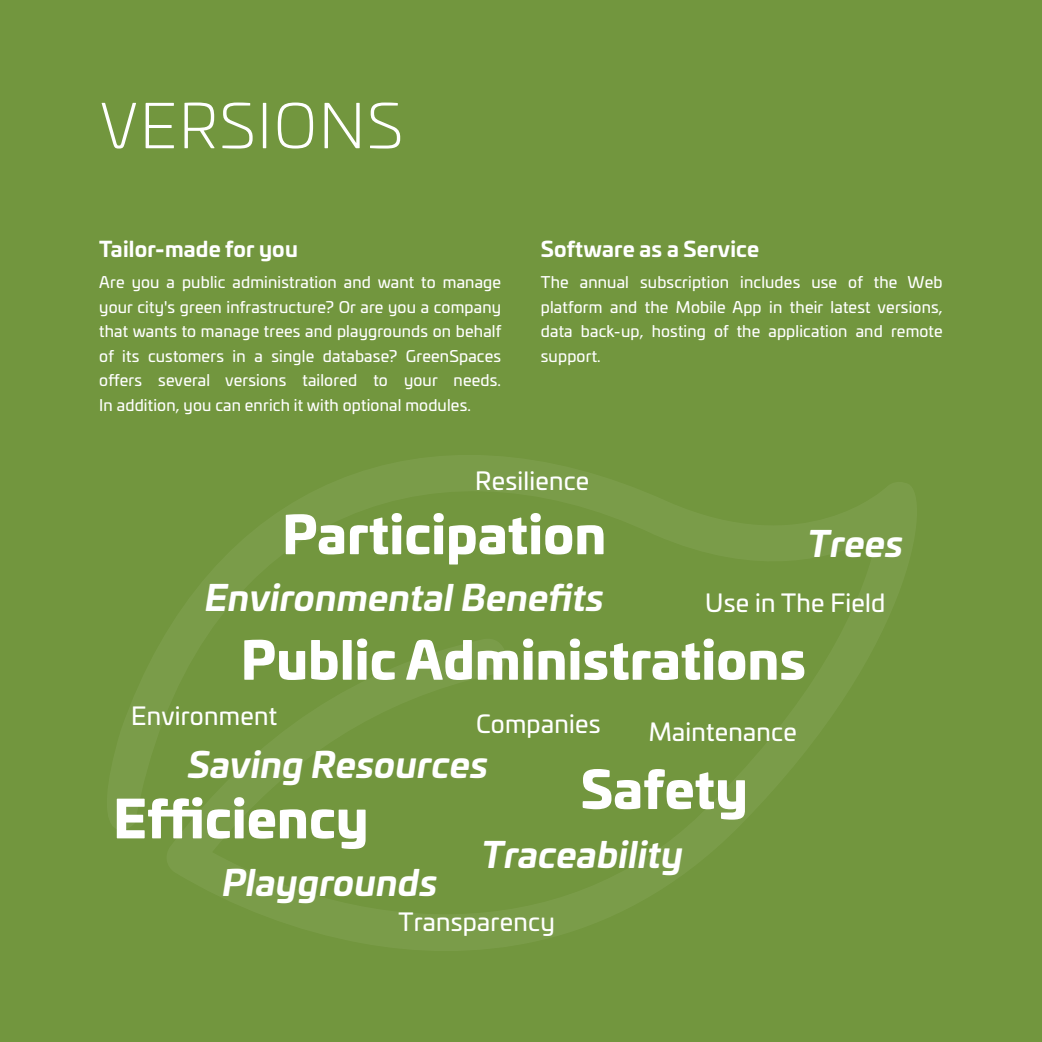
<style>
.page{position:relative;width:1042px;height:1042px;background:#72963e}
.page>*{position:absolute;margin:0;border:0;box-sizing:border-box;transform-origin:0 0}
.t1{font:300 61.25px "Univia Pro";letter-spacing:.03em;color:#fff}
.t2{font:900 50.75px "Univia Pro";letter-spacing:.01em;color:#fff}
.t3{font:italic 700 35px "Univia Pro";letter-spacing:.01em;color:#fff}
.t4{font:24.5px "Univia Pro";letter-spacing:.01em;color:#fff}
.t5{font:700 21px "Univia Pro";letter-spacing:.01em;color:#fff}
.t6{font:15.75px/24.5px "Univia Pro";letter-spacing:.01em;color:#fff;text-align:justify}
</style>
<div class="page">
<svg style="left:107px;top:455px;width:810px;height:496px"></svg>
<h1 class="t1" style="left:100px;top:99px;width:305px">VERSIONS</h1>
<h3 class="t5" style="left:99px;top:240px;width:200px">Tailor-made for you</h3>
<p class="t6" style="left:99px;top:271px;width:404px">Are you a public administration and want to manage your city's green infrastructure? Or are you a company that wants to manage trees and playgrounds on behalf of its customers in a single database? GreenSpaces offers several versions tailored to your needs.<br>In addition, you can enrich it with optional modules.</p>
<h3 class="t5" style="left:541px;top:240px;width:220px">Software as a Service</h3>
<p class="t6" style="left:541px;top:271px;width:403px">The annual subscription includes use of the Web platform and the Mobile App in their latest versions, data back-up, hosting of the application and remote support.</p>
<h3 class="t4" style="left:475px;top:470px;width:115px">Resilience</h3>
<h2 class="t2" style="left:282px;top:513px;width:325px">Participation</h2>
<h3 class="t3" style="left:205px;top:582px;width:400px">Environmental Benefits</h3>
<h3 class="t3" style="left:808px;top:529px;width:97px">Trees</h3>
<h3 class="t4" style="left:705px;top:592px;width:182px">Use in The Field</h3>
<h2 class="t2" style="left:241px;top:639px;width:566px">Public Administrations</h2>
<h3 class="t4" style="left:131px;top:705px;width:147px">Environment</h3>
<h3 class="t4" style="left:476px;top:713px;width:126px">Companies</h3>
<h3 class="t4" style="left:649px;top:722px;width:149px">Maintenance</h3>
<h3 class="t3" style="left:188px;top:750px;width:301px">Saving Resources</h3>
<h2 class="t2" style="left:581px;top:768px;width:168px">Safety</h2>
<h2 class="t2" style="left:113px;top:798px;width:256px">Efficiency</h2>
<h3 class="t3" style="left:482px;top:840px;width:203px">Traceability</h3>
<h3 class="t3" style="left:222px;top:868px;width:216px">Playgrounds</h3>
<h3 class="t4" style="left:398px;top:911px;width:158px">Transparency</h3>
</div>
